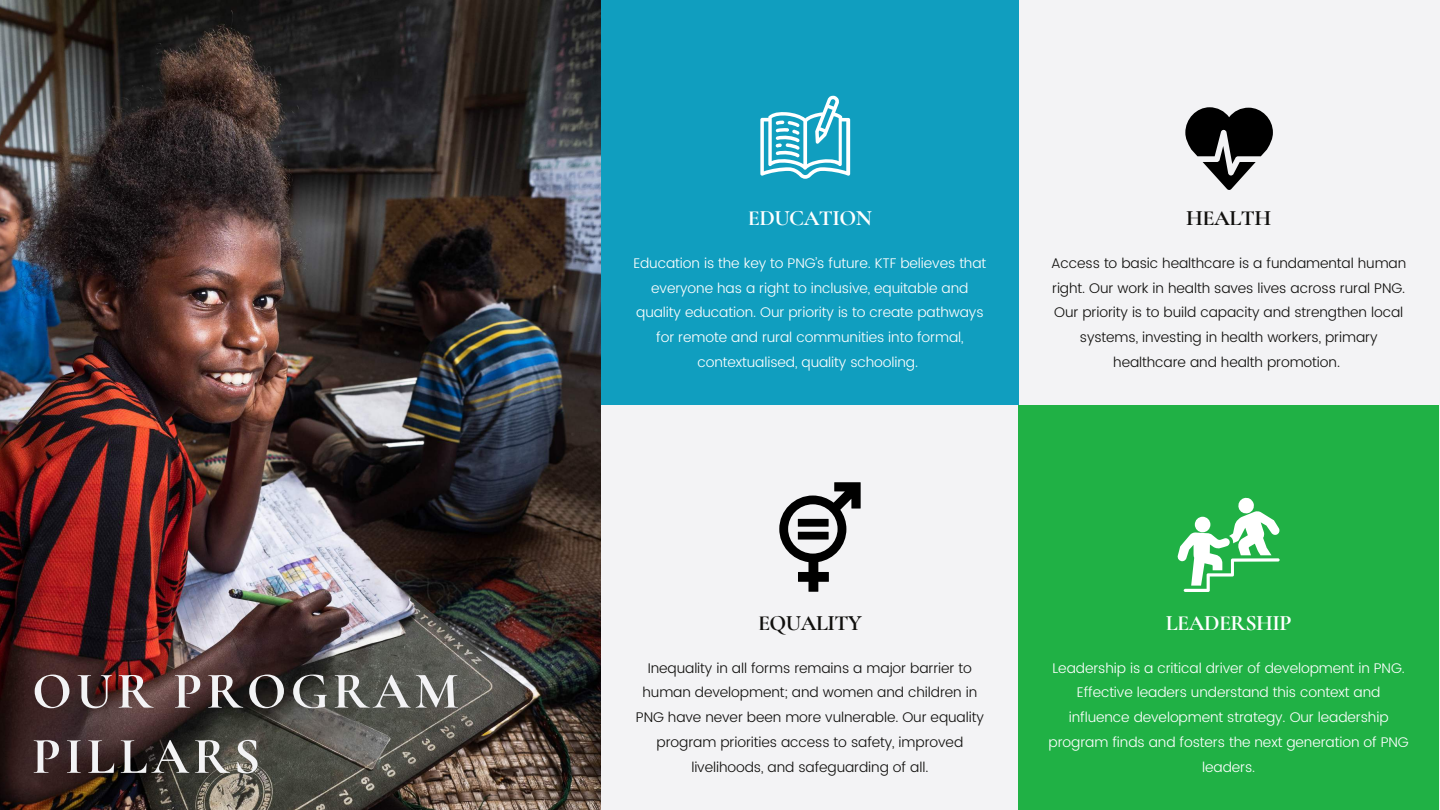
<style>
.page{position:relative;width:1440px;height:810px;background:#f3f3f5}
.page>*{position:absolute;margin:0;border:0;box-sizing:border-box;transform-origin:0 0}
.t1{font:700 52px/65.2px "Cormorant Garamond";letter-spacing:.08em;color:#f3f3f5}
.t2{font:700 22px "Cormorant Garamond";letter-spacing:-.025em;color:#fff}
.t3{font:700 22px "Cormorant Garamond";letter-spacing:-.025em;color:#100f0d}
.t4{font:300 14px/24.8px "Poppins";letter-spacing:-.005em;color:#100f0d;text-align:center}
.t5{font:300 14px/24.8px "Poppins";letter-spacing:-.005em;color:#fff;text-align:center}
</style>
<div class="page">
<div style="left:599px;top:0;width:419px;height:405px;background:#109ebf"></div>
<div style="left:1018px;top:405px;width:421px;height:405px;background:#20b145"></div>
<img style="left:0;top:0;width:600px;height:810px">
<svg style="left:760px;top:96px;width:90px;height:83px"></svg>
<svg style="left:1185px;top:107px;width:88px;height:83px"></svg>
<svg style="left:779px;top:482px;width:82px;height:110px"></svg>
<div style="left:798px;top:519px;width:31px;height:8px;background:#000"></div>
<div style="left:798px;top:532px;width:31px;height:8px;background:#000"></div>
<svg style="left:1177px;top:498px;width:103px;height:94px"></svg>
<h1 class="t1" style="left:32px;top:658px;width:428px">OUR PROGRAM<br>PILLARS</h1>
<h2 class="t2" style="left:748px;top:205px;width:126px">EDUCATION</h2>
<h2 class="t3" style="left:1186px;top:205px;width:86px">HEALTH</h2>
<p class="t5" style="left:633px;top:251px;width:354px">Education is the key to PNG’s future. KTF believes that everyone has a right to inclusive, equitable and quality education. Our priority is to create pathways for remote and rural communities into formal, contextualised, quality schooling.</p>
<p class="t4" style="left:1051px;top:251px;width:357px">Access to basic healthcare is a fundamental human right. Our work in health saves lives across rural PNG.<br>Our priority is to build capacity and strengthen local systems, investing in health workers, primary healthcare and health promotion.</p>
<h2 class="t3" style="left:758px;top:609px;width:105px">EQUALITY</h2>
<h2 class="t2" style="left:1166px;top:609px;width:127px">LEADERSHIP</h2>
<p class="t4" style="left:636px;top:655px;width:349px">Inequality in all forms remains a major barrier to human development; and women and children in PNG have never been more vulnerable. Our equality program priorities access to safety, improved livelihoods, and safeguarding of all.</p>
<p class="t5" style="left:1049px;top:655px;width:362px">Leadership is a critical driver of development in PNG.<br>Effective leaders understand this context and influence development strategy. Our leadership program finds and fosters the next generation of PNG leaders.</p>
</div>
